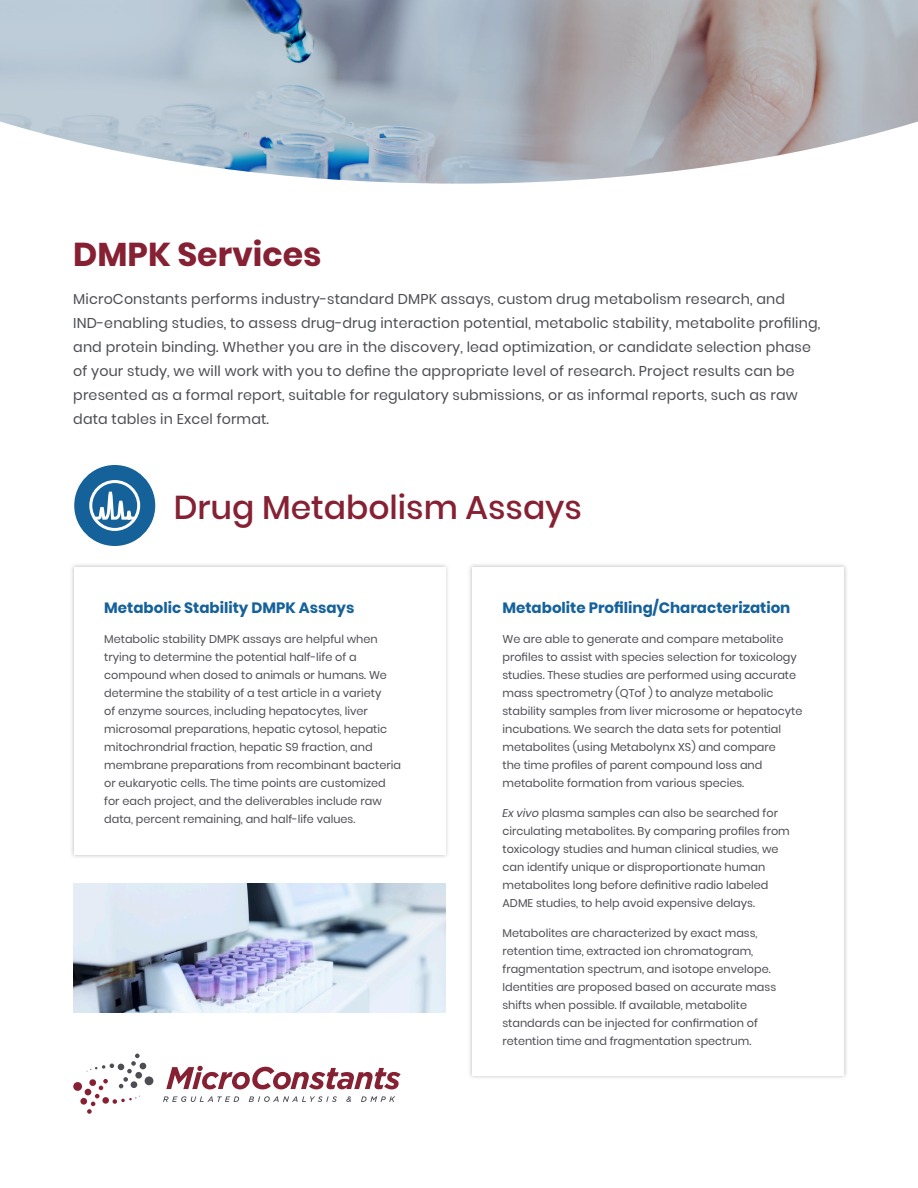
<style>
.page{position:relative;width:918px;height:1188px;background:#fff}
.page>*{position:absolute;margin:0;border:0;box-sizing:border-box;transform-origin:0 0}
.t1{font:500 33px "Poppins";color:#862134}
.H3_-_New{font:700 33px "Poppins";color:#862134}
.t2{font:700 15px "Poppins";color:#156199}
.Final_-_Body_Copy{font:14.25px/24px "Poppins";letter-spacing:.01em;color:#4d4e53}
.t3{font:11.25px/18px "Poppins";color:#4d4e53}
.s1{font-style:italic}
</style>
<div class="page">
<svg style="left:163px;top:1096px;width:76px;height:6px"></svg>
<svg style="left:249px;top:1096px;width:88px;height:6px"></svg>
<svg style="left:346px;top:1096px;width:5px;height:6px"></svg>
<svg style="left:361px;top:1096px;width:34px;height:6px"></svg>
<div style="left:73px;top:1082px;width:9px;height:9px;background:#862134;border-radius:50%"></div>
<div style="left:80px;top:1098px;width:7px;height:7px;background:#862134;border-radius:50%"></div>
<div style="left:145px;top:1076px;width:8px;height:9px;background:#4d4e53;border-radius:50%"></div>
<svg style="left:85px;top:1054px;width:61px;height:60px"></svg>
<div style="left:135px;top:1072px;width:7px;height:7px;background:#4d4e53;border-radius:50%"></div>
<div style="left:131px;top:1081px;width:6px;height:7px;background:#4d4e53;border-radius:50%"></div>
<svg style="left:166px;top:1066px;width:235px;height:23px"></svg>
<svg style="left:0;top:0;width:918px;height:184px;background:#b2b9c3"></svg>
<div style="left:74px;top:465px;width:81px;height:81px;background:#156199;border-radius:50%"></div>
<svg style="left:92px;top:488px;width:46px;height:34px"></svg>
<div style="left:89px;top:480px;width:51px;height:51px;border:3px solid #fff;border-radius:50%"></div>
<div style="left:69px;top:562px;width:381px;height:297px;background:#4d4e53;opacity:.35"></div>
<div style="left:74px;top:567px;width:372px;height:288px;background:#fff"></div>
<div style="left:468px;top:562px;width:380px;height:518px;background:#4d4e53;opacity:.35"></div>
<div style="left:472px;top:567px;width:372px;height:509px;background:#fff"></div>
<img style="left:73px;top:883px;width:373px;height:130px">
<p class="H3_-_New" style="left:73px;top:236px;width:250px">DMPK Services</p>
<p class="Final_-_Body_Copy" style="left:73px;top:287px;width:749px">MicroConstants performs industry-standard DMPK assays, custom drug metabolism research, and IND-enabling studies, to assess drug-drug interaction potential, metabolic stability, metabolite profiling, and protein binding. Whether you are in the discovery, lead optimization, or candidate selection phase of your study, we will work with you to define the appropriate level of research. Project results can be presented as a formal report, suitable for regulatory submissions, or as informal reports, such as raw data tables in Excel format.</p>
<p class="t1" style="left:174px;top:488px;width:410px">Drug Metabolism Assays</p>
<h2 class="t2" style="left:104px;top:599px;width:252px">Metabolic Stability DMPK Assays</h2>
<p class="t3" style="left:104px;top:630px;width:298px">Metabolic stability DMPK assays are helpful when trying to determine the potential half-life of a compound when dosed to animals or humans. We determine the stability of a test article in a variety<br>of enzyme sources, including hepatocytes, liver microsomal preparations, hepatic cytosol, hepatic mitochrondrial fraction, hepatic S9 fraction, and membrane preparations from recombinant bacteria or eukaryotic cells. The time points are customized for each project, and the deliverables include raw data, percent remaining, and half-life values.</p>
<h2 class="t2" style="left:502px;top:599px;width:289px">Metabolite Profiling/Characterization</h2>
<p class="t3" style="left:502px;top:630px;width:301px">We are able to generate and compare metabolite profiles to assist with species selection for toxicology studies. These studies are performed using accurate mass spectrometry (QTof ) to analyze metabolic stability samples from liver microsome or hepatocyte incubations. We search the data sets for potential metabolites (using Metabolynx XS) and compare<br>the time profiles of parent compound loss and metabolite formation from various species.</p>
<p class="t3" style="left:502px;top:804px;width:289px"><span class="s1">Ex vivo</span> plasma samples can also be searched for circulating metabolites. By comparing profiles from toxicology studies and human clinical studies, we can identify unique or disproportionate human metabolites long before definitive radio labeled ADME studies, to help avoid expensive delays.</p>
<p class="t3" style="left:502px;top:924px;width:275px">Metabolites are characterized by exact mass, retention time, extracted ion chromatogram, fragmentation spectrum, and isotope envelope.<br>Identities are proposed based on accurate mass shifts when possible. If available, metabolite standards can be injected for confirmation of retention time and fragmentation spectrum.</p>
</div>
